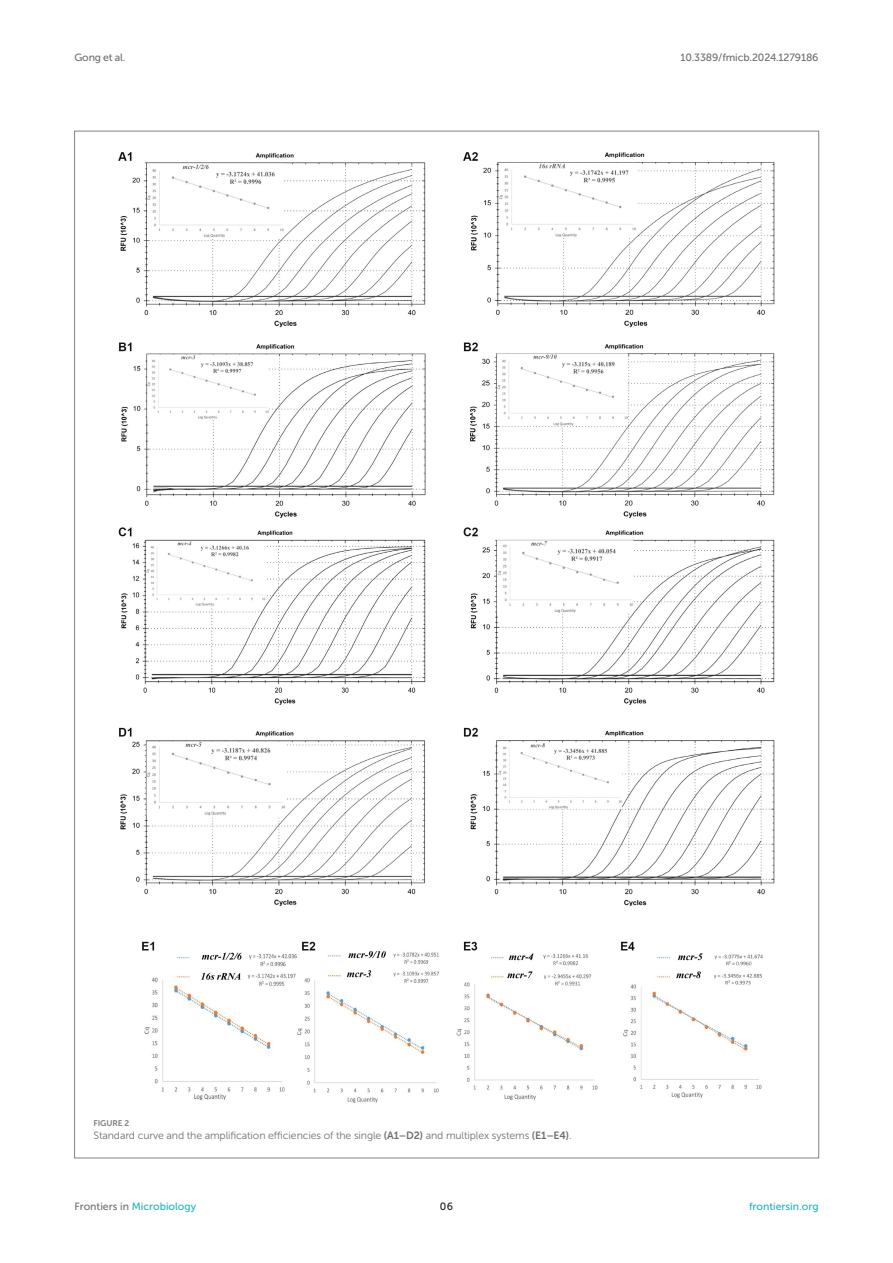
<style>
.page{position:relative;width:893px;height:1263px;background:#fff}
.page>*{position:absolute;margin:0;border:0;box-sizing:border-box;transform-origin:0 0}
.FIG_LEG{font:10.5px "Museo Sans 300";letter-spacing:-.01em;color:#706f70}
.t1{font:10.5px "Museo Sans 500";color:#1db5c3}
.t2{font:10.5px "Museo Sans 500";letter-spacing:-.015em;color:#706f70}
.t3{font:10.5px "Museo Sans 500";color:#1b1c1b}
.FIG_HD{font:8.25px "Museo Sans 700";letter-spacing:-.01em;color:#7e7f7f}
.s1{font-family:"Museo Sans 700"}
.s2{color:#706f70}
</style>
<div class="page">
<img style="left:118px;top:152px;width:657px;height:951px">
<p class="t2" style="left:74px;top:51px;width:53px">Gong et al.</p>
<p class="t2" style="left:680px;top:51px;width:140px">10.3389/fmicb.2024.1279186</p>
<p class="FIG_HD" style="left:94px;top:1118px;width:37px">FIGURE 2</p>
<p class="FIG_LEG" style="left:94px;top:1130px;width:480px">Standard curve and the amplification efficiencies of the single <span class="s1">(A1–D2)</span> and multiplex systems <span class="s1">(E1–E4)</span>.</p>
<p class="t1" style="left:74px;top:1200px;width:123px"><span class="s2">Frontiers in</span> Microbiology</p>
<p class="t3" style="left:440px;top:1200px;width:15px">06</p>
<p class="t1" style="left:749px;top:1200px;width:71px">frontiersin.org</p>
</div>
